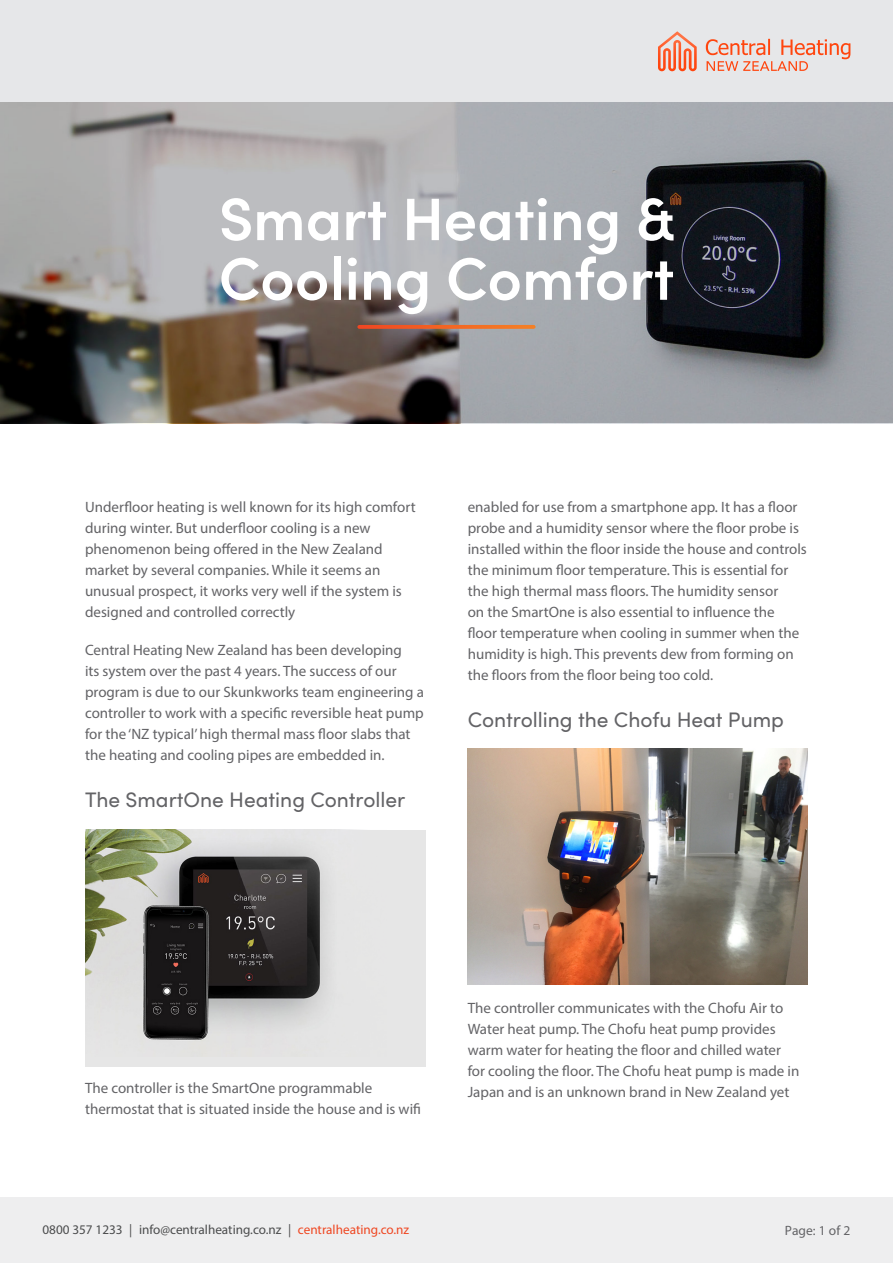
<style>
.page{position:relative;width:893px;height:1263px;background:#fff}
.page>*{position:absolute;margin:0;border:0;box-sizing:border-box;transform-origin:0 0}
.Heading_1{font:600 60px/59.6px "Sofia Pro";color:#fff}
.Grey_main_text{font:21px "Sofia Pro";color:#636366}
.Grey_main_text-2{font:15px/21px "Myriad Pro";color:#636366}
.t1{font:13.5px "Myriad Pro";letter-spacing:.005em;color:#636366}
.t2{font:13.2px "Myriad Pro";color:#4b4c4d}
.s1{color:#ef4722}
</style>
<div class="page">
<div style="left:0;top:0;width:893px;height:103px;background:#e6e7e9"></div>
<div style="left:0;top:1197px;width:893px;height:66px;background:#eeeeef"></div>
<svg style="left:658px;top:31px;width:39px;height:40px"></svg>
<svg style="left:706px;top:39px;width:144px;height:32px"></svg>
<img style="left:0;top:103px;width:893px;height:320px">
<svg style="left:359px;top:325px;width:175px;height:4px"></svg>
<div style="left:85px;top:830px;width:340px;height:236px;background:#e6e6e6"></div>
<img style="left:85px;top:830px;width:243px;height:210px">
<img style="left:468px;top:748px;width:340px;height:237px">
<p class="Heading_1" style="left:219px;top:185px;width:458px">Smart Heating &amp;<br>Cooling Comfort</p>
<p class="Grey_main_text-2" style="left:85px;top:496px;width:332px">Underfloor heating is well known for its high comfort during winter. But underfloor cooling is a new phenomenon being offered in the New Zealand market by several companies. While it seems an unusual prospect, it works very well if the system is designed and controlled correctly</p>
<p class="Grey_main_text-2" style="left:85px;top:639px;width:340px">Central Heating New Zealand has been developing<br>its system over the past 4 years. The success of our program is due to our Skunkworks team engineering a controller to work with a specific reversible heat pump for the ‘NZ typical’ high thermal mass floor slabs that the heating and cooling pipes are embedded in.</p>
<p class="Grey_main_text" style="left:85px;top:784px;width:322px">The SmartOne Heating Controller</p>
<p class="Grey_main_text-2" style="left:468px;top:496px;width:341px">enabled for use from a smartphone app. It has a floor probe and a humidity sensor where the floor probe is installed within the floor inside the house and controls the minimum floor temperature. This is essential for the high thermal mass floors. The humidity sensor<br>on the SmartOne is also essential to influence the floor temperature when cooling in summer when the humidity is high. This prevents dew from forming on the floors from the floor being too cold.</p>
<p class="Grey_main_text" style="left:468px;top:704px;width:318px">Controlling the Chofu Heat Pump</p>
<p class="Grey_main_text-2" style="left:85px;top:1077px;width:337px">The controller is the SmartOne programmable thermostat that is situated inside the house and is wifi</p>
<p class="Grey_main_text-2" style="left:468px;top:997px;width:333px">The controller communicates with the Chofu Air to Water heat pump. The Chofu heat pump provides warm water for heating the floor and chilled water for cooling the floor. The Chofu heat pump is made in Japan and is an unknown brand in New Zealand yet</p>
<p class="t2" style="left:43px;top:1221px;width:368px">0800 357 1233 | info@centralheating.co.nz | <span class="s1">centralheating.co.nz</span></p>
<p class="t1" style="left:785px;top:1222px;width:67px">Page: 1 of 2</p>
</div>
